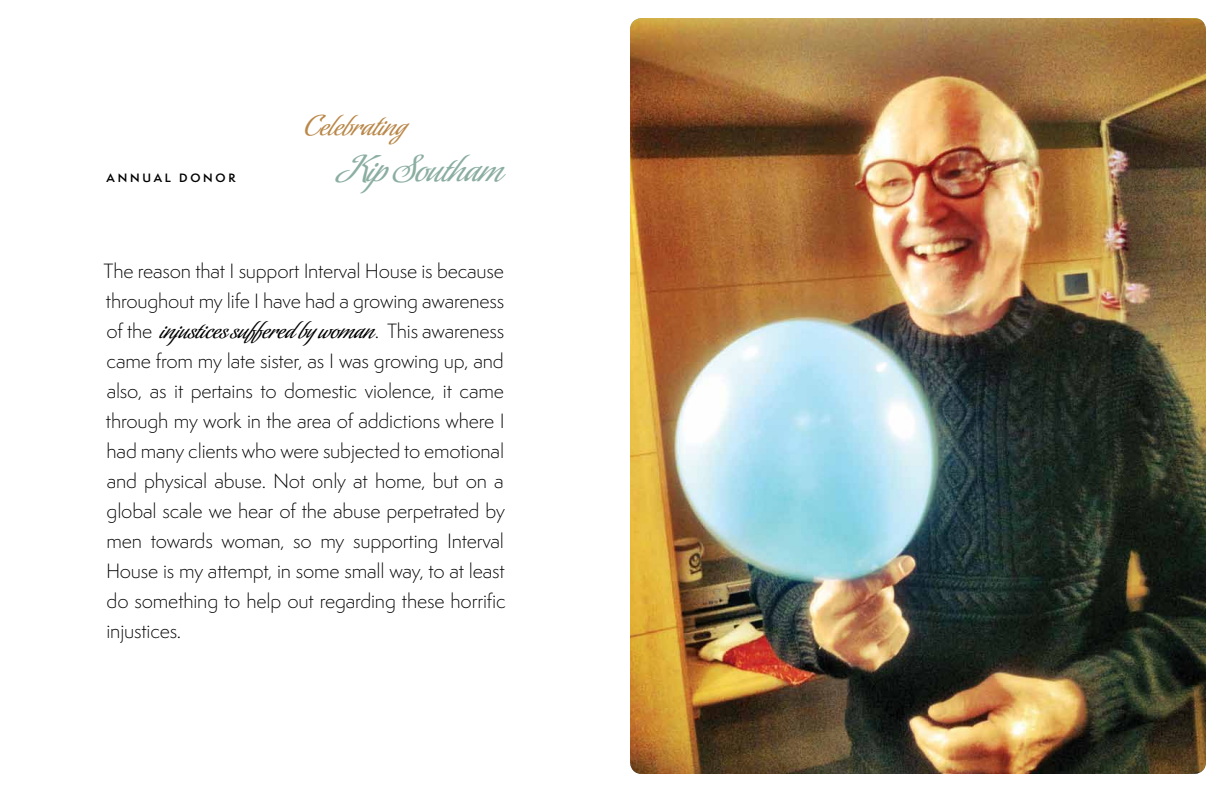
<style>
.page{position:relative;width:1224px;height:792px;background:#fff}
.page>*{position:absolute;margin:0;border:0;box-sizing:border-box;transform-origin:0 0}
.t1{font:34px "Sinfonieta";letter-spacing:-.02em;color:#8baea1}
.t2{font:26.1px "Sinfonieta";letter-spacing:-.02em;color:#ba8748}
.t3{font:22px "Sinfonieta";letter-spacing:-.01em;color:#000}
.t4{font:300 19px/30px "Semplicita Pro";letter-spacing:-.01em;color:#000}
.t5{font:600 11.2px "Semplicita Pro";letter-spacing:.25em;color:#000}
.s1{font-family:"Semplicita Pro";font-weight:300;font-size:19px}
</style>
<div class="page">
<img style="left:630px;top:18px;width:576px;height:756px">
<p class="t5" style="left:107px;top:170px;width:130px">ANNUAL D ONOR</p>
<h2 class="t2" style="left:305px;top:109px;width:104px">Celebrating</h2>
<h1 class="t1" style="left:335px;top:148px;width:170px">Kip Southam</h1>
<p class="t4" style="left:104px;top:256px;width:402px">The reason that I support Interval House is because throughout my life I have had a growing awareness</p>
<p class="t3" style="left:107px;top:316px;width:399px"><span class="s1">of the</span> injustices suffered by woman<span class="s1">. This awareness</span></p>
<p class="t4" style="left:106px;top:346px;width:401px;text-align:justify">came from my late sister, as I was growing up, and also, as it pertains to domestic violence, it came through my work in the area of addictions where I had many clients who were subjected to emotional and physical abuse. Not only at home, but on a global scale we hear of the abuse perpetrated by men towards woman, so my supporting Interval House is my attempt, in some small way, to at least do something to help out regarding these horrific injustices.</p>
</div>
